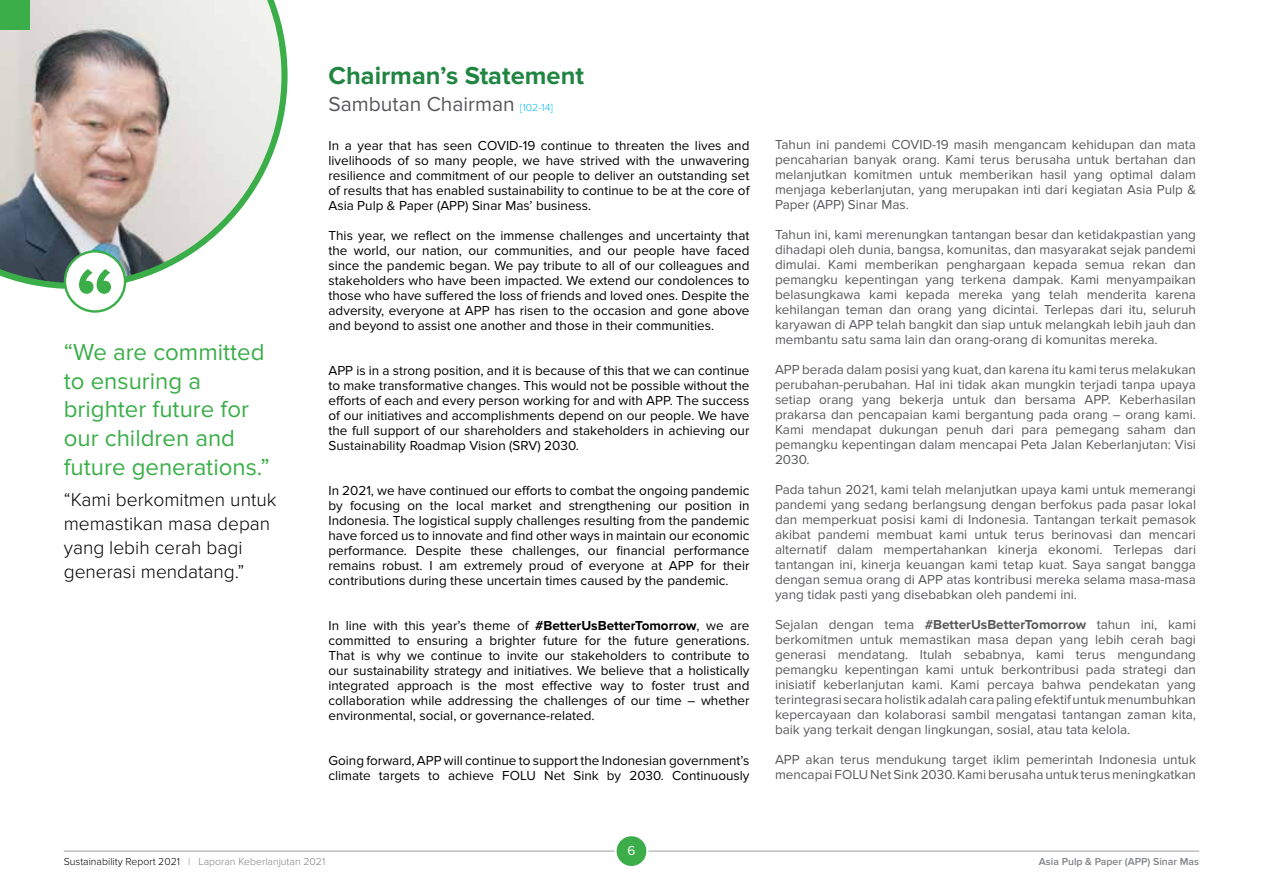
<style>
.page{position:relative;width:1263px;height:893px;background:#fff}
.page>*{position:absolute;margin:0;border:0;box-sizing:border-box;transform-origin:0 0}
.t1{font:700 25.5px "Proxima Nova";color:#218542}
.t2{font:24px/28.8px "Proxima Nova";color:#3bae49}
.t3{font:21px "Proxima Nova";color:#58595b}
.t4{font:300 19.2px/24px "Proxima Nova";color:#000}
.t5{font:13.5px/15px "Proxima Nova";color:#58595b;text-align:justify}
.t6{font:13.5px/15px "Proxima Nova";color:#000;text-align:justify}
.t7{font:13.5px "Proxima Nova";color:#fff}
.t8{font:300 10.5px "Proxima Nova";color:#808285}
.t9{font:600 10.5px "Proxima Nova";color:#808285}
.s1{font-weight:300;font-size:10.5px;color:#00b9f1}
.s2{font-weight:700}
.s3{color:#000}
</style>
<div class="page">
<svg style="left:24px;top:23px;width:264px;height:266px"></svg>
<img style="left:0;top:0;width:281px;height:283px">
<div style="left:65px;top:251px;width:60px;height:60px;background:#fff;border-radius:50%"></div>
<div style="left:64px;top:250px;width:62px;height:63px;border:2px solid #3bae49;border-radius:50%"></div>
<svg style="left:79px;top:269px;width:32px;height:25px"></svg>
<hr style="left:64px;top:850px;width:1135px;height:2px;background:#a7a9ac">
<svg style="left:614px;top:834px;width:34px;height:34px"></svg>
<div style="left:617px;top:836px;width:29px;height:30px;background:#3bae49;border-radius:50%"></div>
<div style="left:0;top:0;width:30px;height:30px;background:#3bae49"></div>
<h2 class="t2" style="left:64px;top:338px;width:208px">“We are committed to ensuring a brighter future for our children and future generations.”</h2>
<h3 class="t4" style="left:64px;top:488px;width:214px">“Kami berkomitmen untuk memastikan masa depan yang lebih cerah bagi generasi mendatang.”</h3>
<h1 class="t1" style="left:328px;top:61px;width:257px">Chairman’s Statement</h1>
<h3 class="t3" style="left:328px;top:92px;width:226px">Sambutan Chairman <span class="s1">[102-14]</span></h3>
<p class="t6" style="left:328px;top:138px;width:422px">In a year that has seen COVID-19 continue to threaten the lives and livelihoods of so many people, we have strived with the unwavering resilience and commitment of our people to deliver an outstanding set of results that has enabled sustainability to continue to be at the core of Asia Pulp &amp; Paper (APP) Sinar Mas’ business.</p>
<p class="t6" style="left:328px;top:228px;width:422px">This year, we reflect on the immense challenges and uncertainty that the world, our nation, our communities, and our people have faced since the pandemic began. We pay tribute to all of our colleagues and stakeholders who have been impacted. We extend our condolences to those who have suffered the loss of friends and loved ones. Despite the adversity, everyone at APP has risen to the occasion and gone above and beyond to assist one another and those in their communities.</p>
<p class="t6" style="left:328px;top:363px;width:422px">APP is in a strong position, and it is because of this that we can continue to make transformative changes. This would not be possible without the efforts of each and every person working for and with APP. The success of our initiatives and accomplishments depend on our people. We have the full support of our shareholders and stakeholders in achieving our Sustainability Roadmap Vision (SRV) 2030.</p>
<p class="t6" style="left:328px;top:483px;width:422px">In 2021, we have continued our efforts to combat the ongoing pandemic by focusing on the local market and strengthening our position in Indonesia. The logistical supply challenges resulting from the pandemic have forced us to innovate and find other ways in maintain our economic performance. Despite these challenges, our financial performance remains robust. I am extremely proud of everyone at APP for their contributions during these uncertain times caused by the pandemic.</p>
<p class="t6" style="left:328px;top:618px;width:422px">In line with this year’s theme of <span class="s2">#BetterUsBetterTomorrow</span>, we are committed to ensuring a brighter future for the future generations.<br>That is why we continue to invite our stakeholders to contribute to our sustainability strategy and initiatives. We believe that a holistically integrated approach is the most effective way to foster trust and collaboration while addressing the challenges of our time – whether environmental, social, or governance-related.</p>
<p class="t6" style="left:328px;top:753px;width:422px">Going forward, APP will continue to support the Indonesian government’s climate targets to achieve FOLU Net Sink by 2030. Continuously</p>
<p class="t5" style="left:775px;top:138px;width:422px">Tahun ini pandemi COVID-19 masih mengancam kehidupan dan mata pencaharian banyak orang. Kami terus berusaha untuk bertahan dan melanjutkan komitmen untuk memberikan hasil yang optimal dalam menjaga keberlanjutan, yang merupakan inti dari kegiatan Asia Pulp &amp; Paper (APP) Sinar Mas.</p>
<p class="t5" style="left:775px;top:228px;width:422px">Tahun ini, kami merenungkan tantangan besar dan ketidakpastian yang dihadapi oleh dunia, bangsa, komunitas, dan masyarakat sejak pandemi dimulai. Kami memberikan penghargaan kepada semua rekan dan pemangku kepentingan yang terkena dampak. Kami menyampaikan belasungkawa kami kepada mereka yang telah menderita karena kehilangan teman dan orang yang dicintai. Terlepas dari itu, seluruh karyawan di APP telah bangkit dan siap untuk melangkah lebih jauh dan membantu satu sama lain dan orang-orang di komunitas mereka.</p>
<p class="t5" style="left:775px;top:363px;width:422px">APP berada dalam posisi yang kuat, dan karena itu kami terus melakukan perubahan-perubahan. Hal ini tidak akan mungkin terjadi tanpa upaya setiap orang yang bekerja untuk dan bersama APP. Keberhasilan prakarsa dan pencapaian kami bergantung pada orang – orang kami.<br>Kami mendapat dukungan penuh dari para pemegang saham dan pemangku kepentingan dalam mencapai Peta Jalan Keberlanjutan: Visi 2030.</p>
<p class="t5" style="left:775px;top:483px;width:422px">Pada tahun 2021, kami telah melanjutkan upaya kami untuk memerangi pandemi yang sedang berlangsung dengan berfokus pada pasar lokal dan memperkuat posisi kami di Indonesia. Tantangan terkait pemasok akibat pandemi membuat kami untuk terus berinovasi dan mencari alternatif dalam mempertahankan kinerja ekonomi. Terlepas dari tantangan ini, kinerja keuangan kami tetap kuat. Saya sangat bangga dengan semua orang di APP atas kontribusi mereka selama masa-masa yang tidak pasti yang disebabkan oleh pandemi ini.</p>
<p class="t5" style="left:775px;top:618px;width:422px">Sejalan dengan tema <span class="s2">#BetterUsBetterTomorrow</span> tahun ini, kami berkomitmen untuk memastikan masa depan yang lebih cerah bagi generasi mendatang. Itulah sebabnya, kami terus mengundang pemangku kepentingan kami untuk berkontribusi pada strategi dan inisiatif keberlanjutan kami. Kami percaya bahwa pendekatan yang terintegrasi secara holistik adalah cara paling efektif untuk menumbuhkan kepercayaan dan kolaborasi sambil mengatasi tantangan zaman kita, baik yang terkait dengan lingkungan, sosial, atau tata kelola.</p>
<p class="t5" style="left:775px;top:753px;width:422px">APP akan terus mendukung target iklim pemerintah Indonesia untuk mencapai FOLU Net Sink 2030. Kami berusaha untuk terus meningkatkan</p>
<p class="t7" style="left:627px;top:843px;width:9px">6</p>
<p class="t8" style="left:64px;top:855px;width:263px"><span class="s3">Sustainability Report 2021</span> | Laporan Keberlanjutan 2021</p>
<p class="t9" style="left:1039px;top:855px;width:162px">Asia Pulp &amp; Paper (APP) Sinar Mas</p>
</div>
